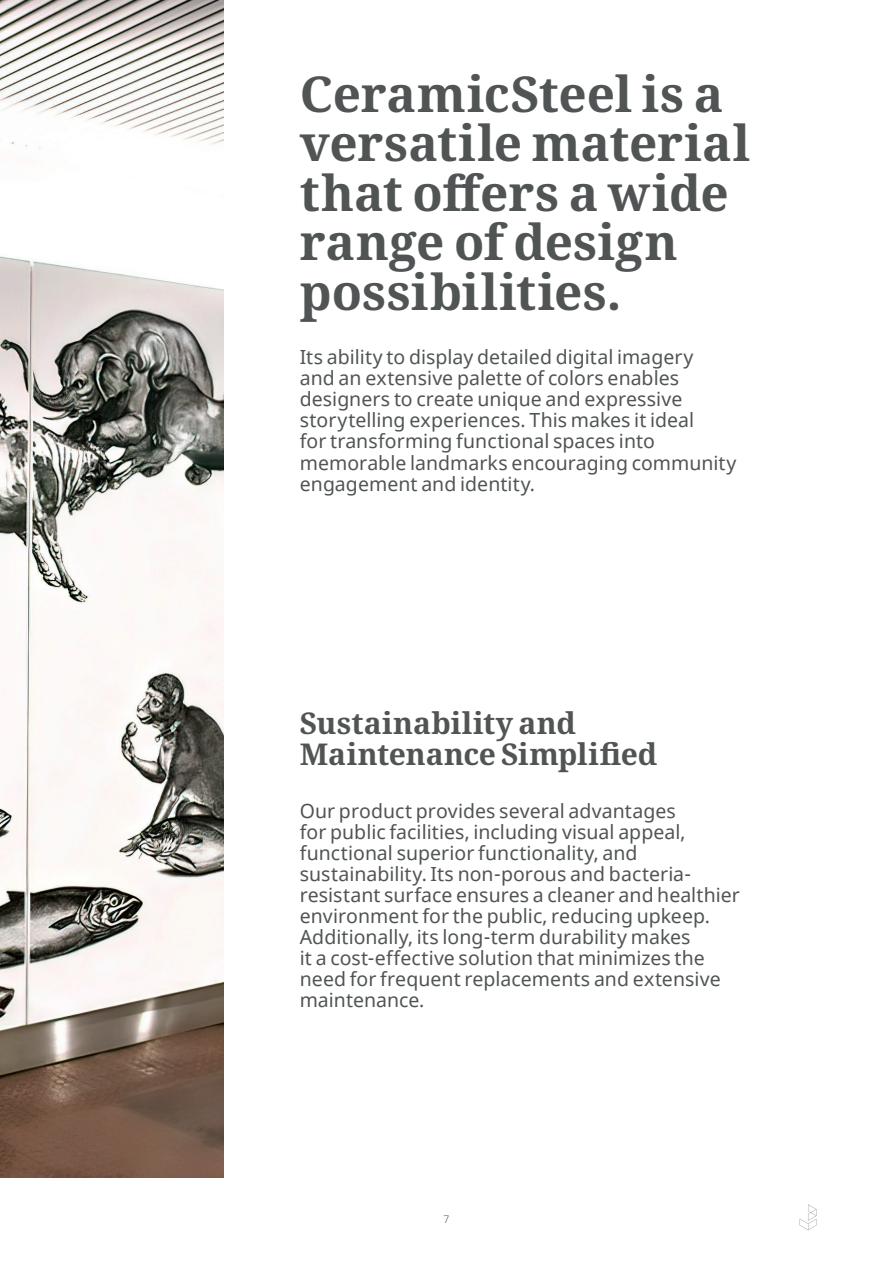
<style>
.page{position:relative;width:893px;height:1263px;background:#fff}
.page>*{position:absolute;margin:0;border:0;box-sizing:border-box;transform-origin:0 0}
.t1{font:700 49.5px/49.5px "Noto Serif";color:#505454}
.t2{font:700 30px/31.5px "Noto Serif";color:#505454}
.t3{font:19.5px/21px "Noto Sans";letter-spacing:.005em;color:#505454}
.t4{font:300 10.5px "Noto Sans";color:#505454}
</style>
<div class="page">
<svg style="left:800px;top:1204px;width:16px;height:26px"></svg>
<img style="left:0;top:0;width:223px;height:1178px">
<h1 class="t1" style="left:300px;top:70px;width:452px">CeramicSteel is a versatile material that offers a wide range of design possibilities.</h1>
<p class="t3" style="left:300px;top:348px;width:438px">Its ability to display detailed digital imagery<br>and an extensive palette of colors enables designers to create unique and expressive storytelling experiences. This makes it ideal<br>for transforming functional spaces into memorable landmarks encouraging community engagement and identity.</p>
<h2 class="t2" style="left:300px;top:708px;width:359px">Sustainability and<br>Maintenance Simplified</h2>
<p class="t3" style="left:300px;top:801px;width:442px">Our product provides several advantages<br>for public facilities, including visual appeal, functional superior functionality, and sustainability. Its non-porous and bacteria&shy;resistant surface ensures a cleaner and healthier environment for the public, reducing upkeep.<br>Additionally, its long-term durability makes<br>it a cost-effective solution that minimizes the need for frequent replacements and extensive maintenance.</p>
<p class="t4" style="left:444px;top:1213px;width:7px">7</p>
</div>
